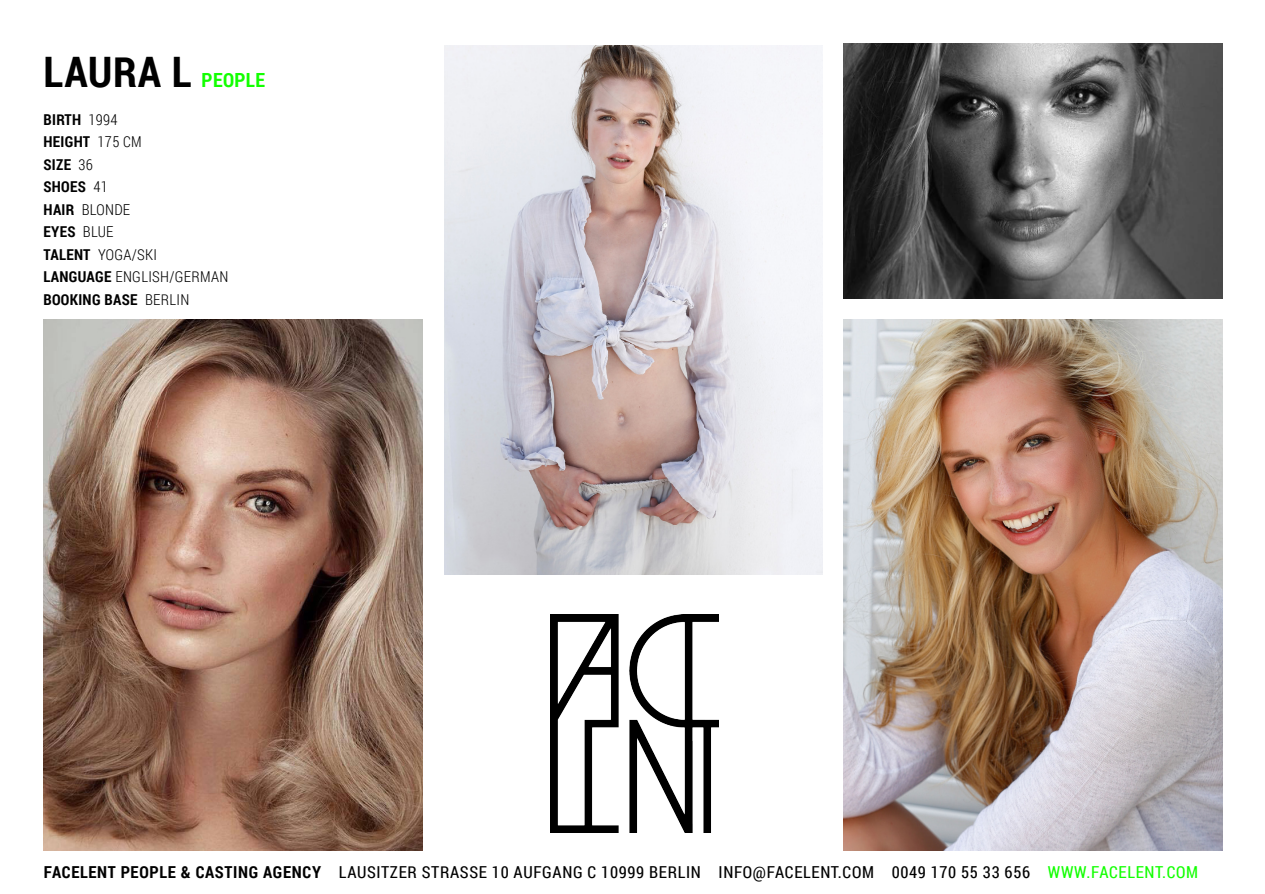
<style>
.page{position:relative;width:1265px;height:894px;background:#fff}
.page>*{position:absolute;margin:0;border:0;box-sizing:border-box;transform-origin:0 0}
.t1{font:700 42px "Roboto Condensed";letter-spacing:.02em;color:#000}
.t2{font:16.5px "Roboto Condensed";letter-spacing:.04em;color:#000}
.t3{font:700 15px "Roboto Condensed";letter-spacing:.02em;color:#000}
.t4{font:300 15px "Roboto Condensed";letter-spacing:.02em;color:#000}
.s1{font-size:19.5px;color:#12ff00}
.s2{font-weight:300}
.s3{font-weight:700}
.s4{color:#12ff00}
</style>
<div class="page">
<img style="left:844px;top:43px;width:378px;height:255px">
<img style="left:444px;top:46px;width:378px;height:529px">
<img style="left:844px;top:319px;width:378px;height:532px">
<img style="left:43px;top:319px;width:380px;height:532px">
<img style="left:550px;top:614px;width:168px;height:219px">
<p class="t1" style="left:43px;top:43px;width:223px">LAURA L <span class="s1">PEOPLE</span></p>
<p class="t3" style="left:43px;top:109px;width:76px">BIRTH <span class="s2">1994</span></p>
<p class="t3" style="left:43px;top:131px;width:100px">HEIGHT <span class="s2">175 CM</span></p>
<p class="t3" style="left:43px;top:154px;width:51px">SIZE <span class="s2">36</span></p>
<p class="t3" style="left:43px;top:176px;width:66px">SHOES <span class="s2">41</span></p>
<p class="t4" style="left:43px;top:199px;width:88px"><span class="s3">HAIR</span> BLONDE</p>
<p class="t3" style="left:43px;top:221px;width:72px">EYES <span class="s2">BLUE</span></p>
<p class="t4" style="left:43px;top:244px;width:115px"><span class="s3">TALENT</span> YOGA/SKI</p>
<p class="t4" style="left:43px;top:266px;width:186px"><span class="s3">LANGUAGE</span> ENGLISH/GERMAN</p>
<p class="t3" style="left:43px;top:290px;width:147px">BOOKING BASE <span class="s2">BERLIN</span></p>
<p class="t2" style="left:44px;top:861px;width:1155px"><span class="s3">FACELENT PEOPLE &amp; CASTING AGENCY</span> LAUSITZER STRASSE 10 AUFGANG C 10999 BERLIN INFO@FACELENT.COM 0049 170 55 33 656 <span class="s4">WWW.FACELENT.COM</span></p>
</div>
